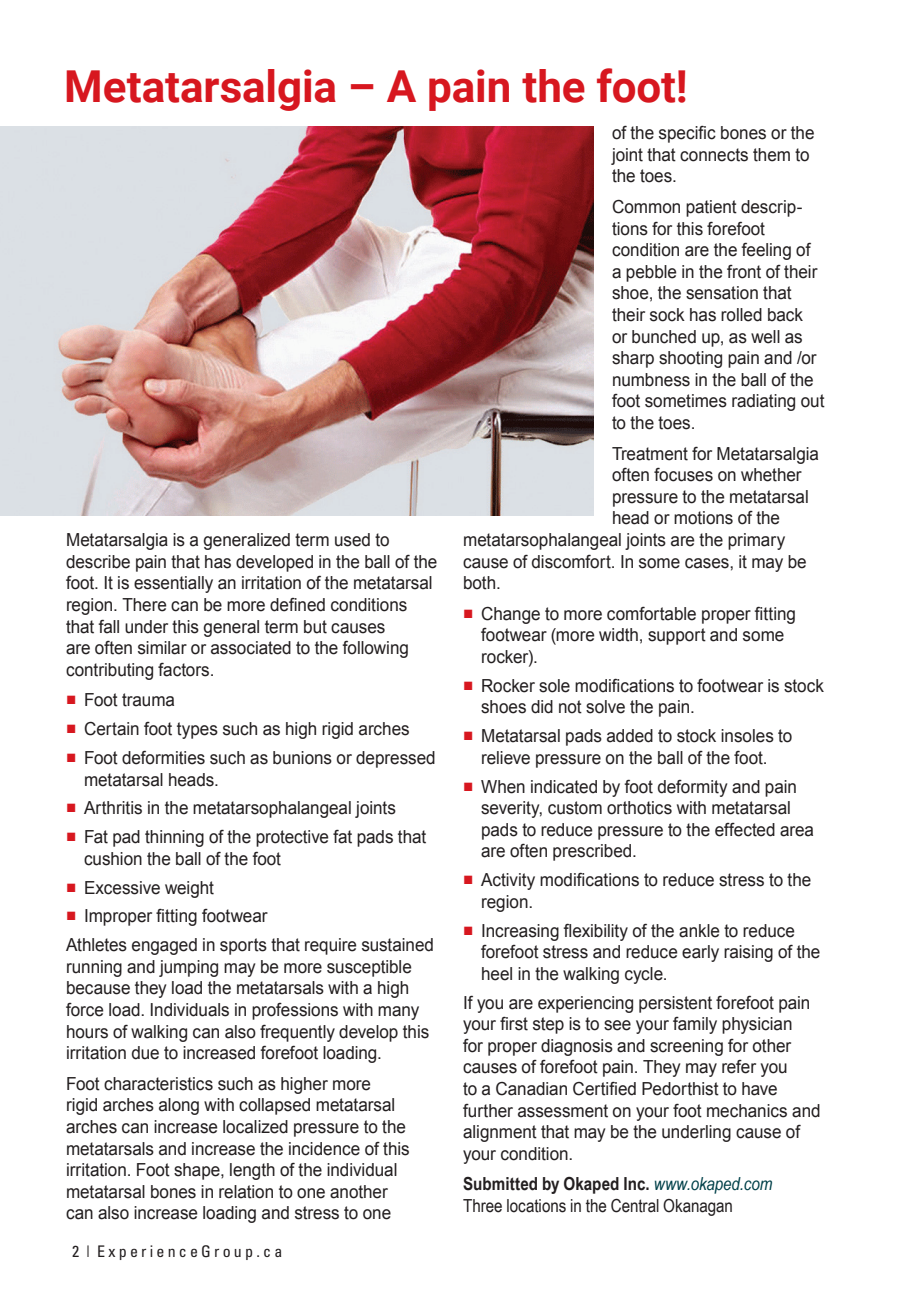
<style>
.page{position:relative;width:900px;height:1296px;background:#fff}
.page>*{position:absolute;margin:0;border:0;box-sizing:border-box;transform-origin:0 0}
.t1{font:700 44px "Roboto";letter-spacing:-.005em;color:#d7171f}
.t2{font:18px/21.6px "Arial";letter-spacing:-.005em;color:#231f20;scale:.95 1}
.t3{font:18px/21.6px "Arial Narrow";letter-spacing:-.005em;color:#231f20}
.t4{font:condensed 16px "Univers";letter-spacing:.2em;color:#231f20}
.s1{color:#d7171f}
.s2{font-weight:700}
.s3{font-style:italic;color:#004049}
</style>
<div class="page">
<img style="left:0;top:126px;width:594px;height:390px">
<h1 class="t1" style="left:64px;top:56px;width:625px">Metatarsalgia – A pain the foot!</h1>
<p class="t2" style="left:66px;top:529px;width:392px">Metatarsalgia is a generalized term used to describe pain that has developed in the ball of the foot. It is essentially an irritation of the metatarsal region. There can be more defined conditions that fall under this general term but causes<br>are often similar or associated to the following contributing factors.</p>
<p class="t2" style="left:66px;top:690px;width:116px"><span class="s1">■</span> Foot trauma</p>
<p class="t2" style="left:66px;top:718px;width:363px"><span class="s1">■</span> Certain foot types such as high rigid arches</p>
<p class="t2" style="left:84px;top:747px;width:372px;text-indent:-18px"><span class="s1">■</span> Foot deformities such as bunions or depressed metatarsal heads.</p>
<p class="t2" style="left:66px;top:798px;width:349px"><span class="s1">■</span> Arthritis in the metatarsophalangeal joints</p>
<p class="t2" style="left:84px;top:826px;width:362px;text-indent:-18px"><span class="s1">■</span> Fat pad thinning of the protective fat pads that cushion the ball of the foot</p>
<p class="t2" style="left:66px;top:877px;width:157px"><span class="s1">■</span> Excessive weight</p>
<p class="t2" style="left:66px;top:902px;width:389px;line-height:28.8px"><span class="s1">■</span> Improper fitting footwear<br>Athletes engaged in sports that require sustained</p>
<p class="t2" style="left:66px;top:956px;width:384px">running and jumping may be more susceptible because they load the metatarsals with a high force load. Individuals in professions with many hours of walking can also frequently develop this irritation due to increased forefoot loading.</p>
<p class="t2" style="left:66px;top:1073px;width:363px">Foot characteristics such as higher more<br>rigid arches along with collapsed metatarsal arches can increase localized pressure to the metatarsals and increase the incidence of this irritation. Foot shape, length of the individual metatarsal bones in relation to one another can also increase loading and stress to one</p>
<p class="t4" style="left:72px;top:1241px;width:212px">2 | ExperienceGroup.ca</p>
<p class="t2" style="left:612px;top:122px;width:215px">of the specific bones or the joint that connects them to the toes.</p>
<p class="t2" style="left:612px;top:196px;width:225px">Common patient descrip&shy;tions for this forefoot condition are the feeling of<br>a pebble in the front of their shoe, the sensation that their sock has rolled back<br>or bunched up, as well as sharp shooting pain and /or numbness in the ball of the foot sometimes radiating out to the toes.</p>
<p class="t2" style="left:612px;top:443px;width:219px">Treatment for Metatarsalgia</p>
<p class="t2" style="left:612px;top:464px;width:201px">often focuses on whether</p>
<p class="t2" style="left:612px;top:486px;width:209px">pressure to the metatarsal</p>
<p class="t2" style="left:612px;top:507px;width:178px">head or motions of the</p>
<p class="t2" style="left:463px;top:529px;width:341px">metatarsophalangeal joints are the primary</p>
<p class="t2" style="left:463px;top:551px;width:363px">cause of discomfort. In some cases, it may be</p>
<p class="t2" style="left:463px;top:572px;width:41px">both.</p>
<p class="t2" style="left:481px;top:603px;width:333px;text-indent:-18px"><span class="s1">■</span> Change to more comfortable proper fitting footwear (more width, support and some rocker).</p>
<p class="t2" style="left:481px;top:675px;width:362px;text-indent:-18px"><span class="s1">■</span> Rocker sole modifications to footwear is stock shoes did not solve the pain.</p>
<p class="t2" style="left:463px;top:725px;width:348px;text-align:center"><span class="s1">■</span> Metatarsal pads added to stock insoles to relieve pressure on the ball of the foot.</p>
<p class="t2" style="left:481px;top:776px;width:352px;text-indent:-18px"><span class="s1">■</span> When indicated by foot deformity and pain severity, custom orthotics with metatarsal pads to reduce pressure to the effected area are often prescribed.</p>
<p class="t2" style="left:481px;top:869px;width:349px;text-indent:-18px"><span class="s1">■</span> Activity modifications to reduce stress to the region.</p>
<p class="t2" style="left:481px;top:920px;width:359px;text-indent:-18px"><span class="s1">■</span> Increasing flexibility of the ankle to reduce forefoot stress and reduce early raising of the heel in the walking cycle.</p>
<p class="t2" style="left:463px;top:992px;width:378px">If you are experiencing persistent forefoot pain your first step is to see your family physician<br>for proper diagnosis and screening for other causes of forefoot pain. They may refer you<br>to a Canadian Certified Pedorthist to have further assessment on your foot mechanics and alignment that may be the underling cause of your condition.</p>
<p class="t3" style="left:463px;top:1172px;width:311px"><span class="s2">Submitted by Okaped Inc.</span> <span class="s3">www.okaped.com<br></span>Three locations in the Central Okanagan</p>
</div>
